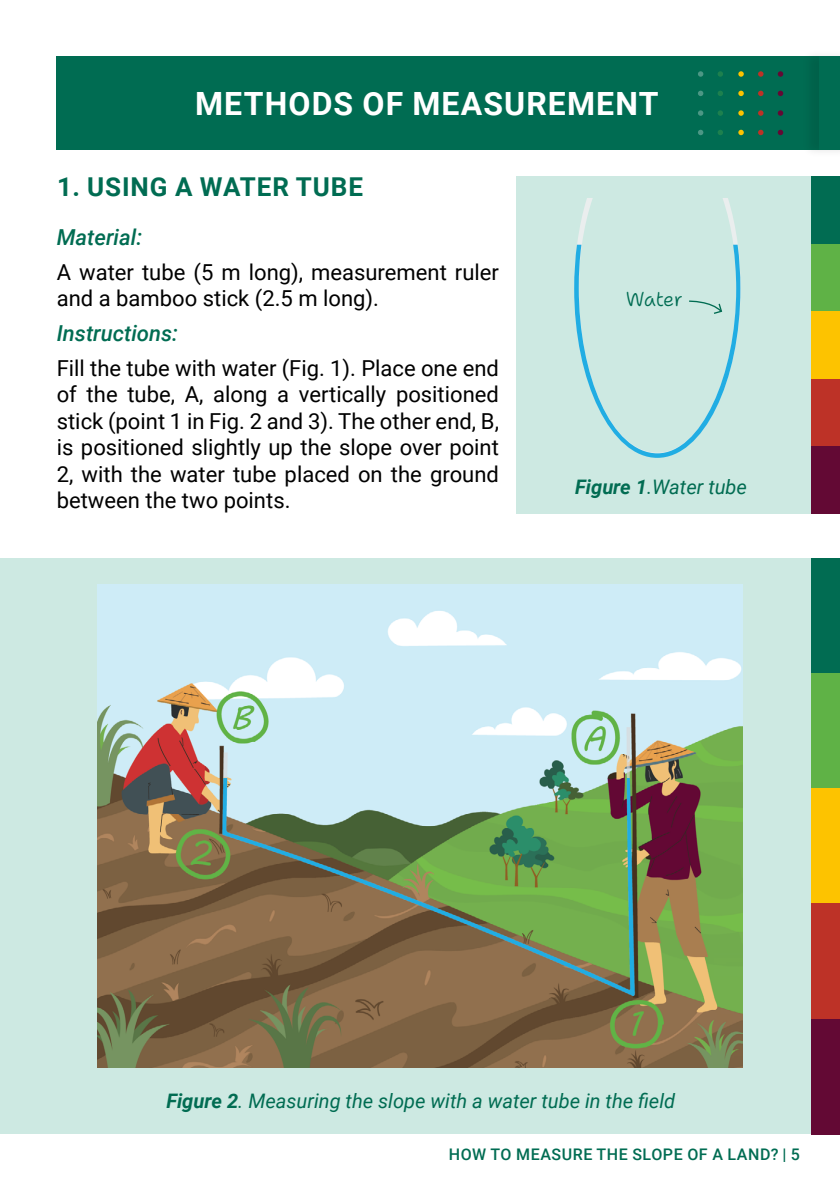
<style>
.page{position:relative;width:840px;height:1191px;background:#fff}
.page>*{position:absolute;margin:0;border:0;box-sizing:border-box;transform-origin:0 0}
.t1{font:700 32px "Roboto";letter-spacing:.035em;color:#fff}
.t2{font:700 26px "Roboto";letter-spacing:.035em;color:#006c52}
.t3{font:22px/26.4px "Roboto";color:#000}
.t4{font:italic 500 22px "Roboto";color:#006c52}
.t5{font:italic 20px "Roboto";color:#006c52}
.t6{font:italic 20px "Roboto";color:#016c52}
.t7{font:300 20px "Shantell Sans";letter-spacing:-.03em;color:#006c52}
.t8{font:500 16px "Roboto";letter-spacing:.035em;color:#006c52}
.s1{font-weight:700}
.s2{font-weight:700;color:#016c52}
</style>
<div class="page">
<div style="left:515px;top:176px;width:324px;height:338px;background:#cde9e2"></div>
<div style="left:811px;top:176px;width:28px;height:68px;background:#016c52"></div>
<div style="left:811px;top:244px;width:28px;height:67px;background:#5fb246"></div>
<div style="left:811px;top:311px;width:28px;height:68px;background:#fdc300"></div>
<div style="left:811px;top:379px;width:28px;height:67px;background:#bd3227"></div>
<div style="left:811px;top:446px;width:28px;height:68px;background:#630934"></div>
<svg style="left:577px;top:198px;width:161px;height:47px"></svg>
<svg style="left:574px;top:245px;width:166px;height:213px"></svg>
<div style="left:57px;top:57px;width:762px;height:93px;background:#006c52"></div>
<div style="left:801px;top:49px;width:38px;height:109px;background:#000;opacity:.1"></div>
<div style="left:819px;top:57px;width:20px;height:93px;background:#006c52"></div>
<div style="left:0;top:558px;width:839px;height:576px;background:#cde9e2"></div>
<div style="left:811px;top:558px;width:28px;height:116px;background:#016c52"></div>
<div style="left:811px;top:674px;width:28px;height:115px;background:#5fb246"></div>
<div style="left:811px;top:788px;width:28px;height:116px;background:#fdc300"></div>
<div style="left:811px;top:904px;width:28px;height:115px;background:#bd3227"></div>
<div style="left:811px;top:1019px;width:28px;height:115px;background:#630934"></div>
<svg style="left:738px;top:91px;width:5px;height:5px"></svg>
<svg style="left:758px;top:91px;width:5px;height:5px"></svg>
<svg style="left:777px;top:91px;width:5px;height:5px"></svg>
<svg style="left:738px;top:71px;width:5px;height:6px"></svg>
<svg style="left:758px;top:71px;width:5px;height:6px"></svg>
<svg style="left:777px;top:71px;width:5px;height:6px"></svg>
<svg style="left:738px;top:130px;width:5px;height:5px"></svg>
<svg style="left:758px;top:130px;width:5px;height:5px"></svg>
<svg style="left:777px;top:130px;width:5px;height:5px"></svg>
<svg style="left:738px;top:110px;width:5px;height:6px"></svg>
<svg style="left:758px;top:110px;width:5px;height:6px"></svg>
<svg style="left:777px;top:110px;width:5px;height:6px"></svg>
<svg style="left:698px;top:91px;width:5px;height:5px"></svg>
<svg style="left:718px;top:91px;width:4px;height:5px"></svg>
<svg style="left:698px;top:71px;width:5px;height:6px"></svg>
<svg style="left:718px;top:71px;width:4px;height:6px"></svg>
<svg style="left:698px;top:130px;width:5px;height:5px"></svg>
<svg style="left:718px;top:130px;width:4px;height:5px"></svg>
<svg style="left:698px;top:110px;width:5px;height:6px"></svg>
<svg style="left:718px;top:110px;width:4px;height:6px"></svg>
<img style="left:97px;top:584px;width:645px;height:483px">
<h1 class="t1" style="left:195px;top:81px;width:464px">METHODS OF MEASUREMENT</h1>
<p class="t2" style="left:57px;top:169px;width:307px">1. USING A WATER TUBE</p>
<p class="t4" style="left:57px;top:222px;width:87px">Material:</p>
<p class="t3" style="left:57px;top:258px;width:443px">A water tube (5 m long), measurement ruler and a bamboo stick (2.5 m long).</p>
<p class="t4" style="left:57px;top:318px;width:123px">Instructions:</p>
<p class="t3" style="left:57px;top:354px;width:443px;text-align:justify">Fill the tube with water (Fig. 1). Place one end of the tube, A, along a vertically positioned stick (point 1 in Fig. 2 and 3). The other end, B, is positioned slightly up the slope over point 2, with the water tube placed on the ground between the two points.</p>
<p class="t7" style="left:625px;top:287px;width:59px">Water</p>
<p class="t6" style="left:575px;top:473px;width:173px"><span class="s1">Figure 1</span>.Water tube</p>
<p class="t5" style="left:166px;top:1087px;width:510px"><span class="s2">Figure 2</span>. Measuring the slope with a water tube in the field</p>
<p class="t8" style="left:448px;top:1143px;width:352px">HOW TO MEASURE THE SLOPE OF A LAND? | 5</p>
</div>
